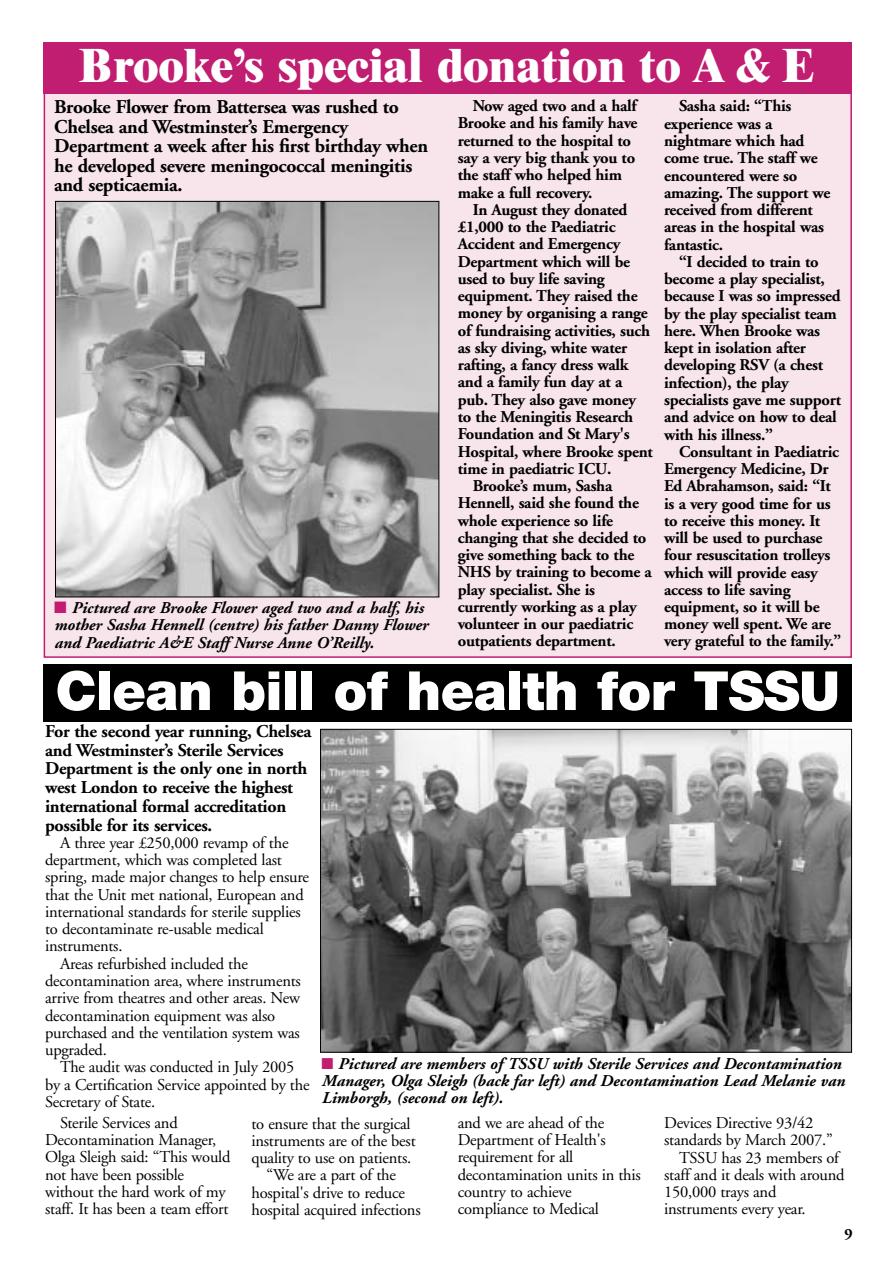
<style>
.page{position:relative;width:893px;height:1262px;background:#fff}
.page>*{position:absolute;margin:0;border:0;box-sizing:border-box;transform-origin:0 0}
.t1{font:900 54px "Helvetica Neue";letter-spacing:-.015em;color:#fff}
.t2{font:800 46.5px "Times";letter-spacing:.005em;color:#fff}
.t3{font:700 19.5px/19.5px "Adobe Garamond";letter-spacing:-.015em;color:#000}
.t4{font:700 18px/18.8px "Adobe Garamond";letter-spacing:-.015em;color:#000}
.t5{font:700 16.5px/17.2px "Adobe Garamond";letter-spacing:-.015em;color:#000}
.t6{font:16.5px/17.2px "Adobe Garamond";letter-spacing:-.015em;color:#000}
.t7{font:italic 700 16.5px/17.2px "Adobe Garamond";color:#000}
.t8{font:700 15.75px "Adobe Garamond";color:#000}
.s1{color:#c11d71}
</style>
<div class="page">
<div style="left:44px;top:43px;width:807px;height:614px;background:#f7e5eb"></div>
<div style="left:44px;top:43px;width:807px;height:51px;background:#c11d71"></div>
<img style="left:57px;top:203px;width:380px;height:392px">
<div style="left:55px;top:201px;width:384px;height:396px;border:1px solid #000"></div>
<div style="left:44px;top:664px;width:807px;height:57px;background:#000"></div>
<img style="left:322px;top:731px;width:527px;height:319px">
<h2 class="t2" style="left:80px;top:49px;width:737px">Brooke’s special donation to A &amp; E</h2>
<p class="t5" style="left:458px;top:99px;width:181px;text-indent:15px">Now aged two and a half<br>Brooke and his family have returned to the hospital to say a very big thank you to the staff who helped him make a full recovery.</p>
<p class="t5" style="left:472px;top:202px;width:156px">In August they donated</p>
<p class="t5" style="left:458px;top:220px;width:159px">£1,000 to the Paediatric</p>
<p class="t5" style="left:458px;top:237px;width:164px">Accident and Emergency</p>
<p class="t5" style="left:458px;top:254px;width:174px">Department which will be</p>
<p class="t5" style="left:458px;top:271px;width:148px">used to buy life saving</p>
<p class="t5" style="left:458px;top:289px;width:181px">equipment. They raised the</p>
<p class="t5" style="left:458px;top:306px;width:191px">money by organising a range</p>
<p class="t5" style="left:458px;top:323px;width:194px">of fundraising activities, such</p>
<p class="t5" style="left:458px;top:340px;width:171px">as sky diving, white water</p>
<p class="t5" style="left:458px;top:358px;width:172px">rafting, a fancy dress walk</p>
<p class="t5" style="left:458px;top:375px;width:166px">and a family fun day at a</p>
<p class="t5" style="left:458px;top:392px;width:180px">pub. They also gave money</p>
<p class="t5" style="left:458px;top:409px;width:177px">to the Meningitis Research</p>
<p class="t5" style="left:458px;top:427px;width:173px">Foundation and St Mary's</p>
<p class="t5" style="left:458px;top:444px;width:197px">Hospital, where Brooke spent</p>
<p class="t5" style="left:458px;top:461px;width:155px">time in paediatric ICU.</p>
<p class="t5" style="left:472px;top:479px;width:141px">Brooke’s mum, Sasha</p>
<p class="t5" style="left:458px;top:496px;width:183px">Hennell, said she found the</p>
<p class="t5" style="left:458px;top:513px;width:157px">whole experience so life</p>
<p class="t5" style="left:458px;top:530px;width:190px">changing that she decided to</p>
<p class="t5" style="left:458px;top:548px;width:178px">give something back to the</p>
<p class="t5" style="left:458px;top:565px;width:195px">NHS by training to become a</p>
<p class="t5" style="left:458px;top:582px;width:139px">play specialist. She is</p>
<p class="t5" style="left:458px;top:599px;width:180px">currently working as a play</p>
<p class="t5" style="left:458px;top:617px;width:177px">volunteer in our paediatric</p>
<p class="t5" style="left:458px;top:634px;width:159px">outpatients department.</p>
<p class="t3" style="left:54px;top:99px;width:375px">Brooke Flower from Battersea was rushed to Chelsea and Westminster’s Emergency Department a week after his first birthday when he developed severe meningococcal meningitis and septicaemia.</p>
<p class="t5" style="left:664px;top:99px;width:168px;text-indent:15px">Sasha said: “This experience was a nightmare which had come true. The staff we encountered were so amazing. The support we received from different areas in the hospital was fantastic.</p>
<p class="t5" style="left:664px;top:254px;width:178px;text-indent:15px">“I decided to train to become a play specialist, because I was so impressed by the play specialist team here. When Brooke was kept in isolation after developing RSV (a chest infection), the play specialists gave me support and advice on how to deal with his illness.”</p>
<p class="t5" style="left:664px;top:444px;width:179px;text-indent:15px">Consultant in Paediatric<br>Emergency Medicine, Dr<br>Ed Abrahamson, said: “It is a very good time for us to receive this money. It will be used to purchase four resuscitation trolleys which will provide easy access to life saving equipment, so it will be money well spent. We are very grateful to the family.”</p>
<p class="t7" style="left:54px;top:601px;width:375px"><span class="s1">■</span> Pictured are Brooke Flower aged two and a half, his mother Sasha Hennell (centre) his father Danny Flower and Paediatric A&amp;E Staff Nurse Anne O’Reilly.</p>
<h1 class="t1" style="left:56px;top:671px;width:786px">Clean bill of health for TSSU</h1>
<p class="t4" style="left:45px;top:723px;width:268px">For the second year running, Chelsea and Westminster’s Sterile Services Department is the only one in north west London to receive the highest international formal accreditation possible for its services.</p>
<p class="t6" style="left:60px;top:835px;width:230px">A three year £250,000 revamp of the</p>
<p class="t6" style="left:45px;top:853px;width:238px">department, which was completed last</p>
<p class="t6" style="left:45px;top:870px;width:265px">spring, made major changes to help ensure</p>
<p class="t6" style="left:45px;top:887px;width:260px">that the Unit met national, European and</p>
<p class="t6" style="left:45px;top:904px;width:257px">international standards for sterile supplies</p>
<p class="t6" style="left:45px;top:922px;width:220px">to decontaminate re-usable medical</p>
<p class="t6" style="left:45px;top:939px;width:79px">instruments.</p>
<p class="t6" style="left:60px;top:956px;width:189px">Areas refurbished included the</p>
<p class="t6" style="left:45px;top:973px;width:257px">decontamination area, where instruments</p>
<p class="t6" style="left:45px;top:991px;width:256px">arrive from theatres and other areas. New</p>
<p class="t6" style="left:45px;top:1008px;width:231px">decontamination equipment was also</p>
<p class="t6" style="left:45px;top:1025px;width:256px">purchased and the ventilation system was</p>
<p class="t6" style="left:45px;top:1042px;width:63px">upgraded.</p>
<p class="t6" style="left:60px;top:1060px;width:236px">The audit was conducted in July 2005</p>
<p class="t6" style="left:45px;top:1077px;width:266px">by a Certification Service appointed by the</p>
<p class="t6" style="left:45px;top:1094px;width:112px">Secretary of State.</p>
<p class="t7" style="left:321px;top:1056px;width:524px"><span class="s1">■</span> Pictured are members of TSSU with Sterile Services and Decontamination<br>Manager, Olga Sleigh (back far left) and Decontamination Lead Melanie van<br>Limborgh, (second on left).</p>
<p class="t6" style="left:45px;top:1115px;width:187px;text-indent:15px">Sterile Services and<br>Decontamination Manager,<br>Olga Sleigh said: “This would not have been possible without the hard work of my staff. It has been a team effort</p>
<p class="t6" style="left:251px;top:1116px;width:161px">to ensure that the surgical</p>
<p class="t6" style="left:251px;top:1133px;width:166px">instruments are of the best</p>
<p class="t6" style="left:251px;top:1150px;width:161px">quality to use on patients.</p>
<p class="t6" style="left:266px;top:1168px;width:131px">“We are a part of the</p>
<p class="t6" style="left:251px;top:1185px;width:155px">hospital's drive to reduce</p>
<p class="t6" style="left:251px;top:1202px;width:171px">hospital acquired infections</p>
<p class="t6" style="left:458px;top:1115px;width:184px">and we are ahead of the<br>Department of Health's requirement for all decontamination units in this country to achieve compliance to Medical</p>
<p class="t6" style="left:664px;top:1115px;width:151px">Devices Directive 93/42</p>
<p class="t6" style="left:664px;top:1133px;width:170px">standards by March 2007.”</p>
<p class="t6" style="left:679px;top:1150px;width:161px">TSSU has 23 members of</p>
<p class="t6" style="left:664px;top:1167px;width:182px">staff and it deals with around</p>
<p class="t6" style="left:664px;top:1184px;width:114px">150,000 trays and</p>
<p class="t6" style="left:664px;top:1202px;width:143px">instruments every year.</p>
<p class="t8" style="left:844px;top:1227px;width:10px">9</p>
</div>
